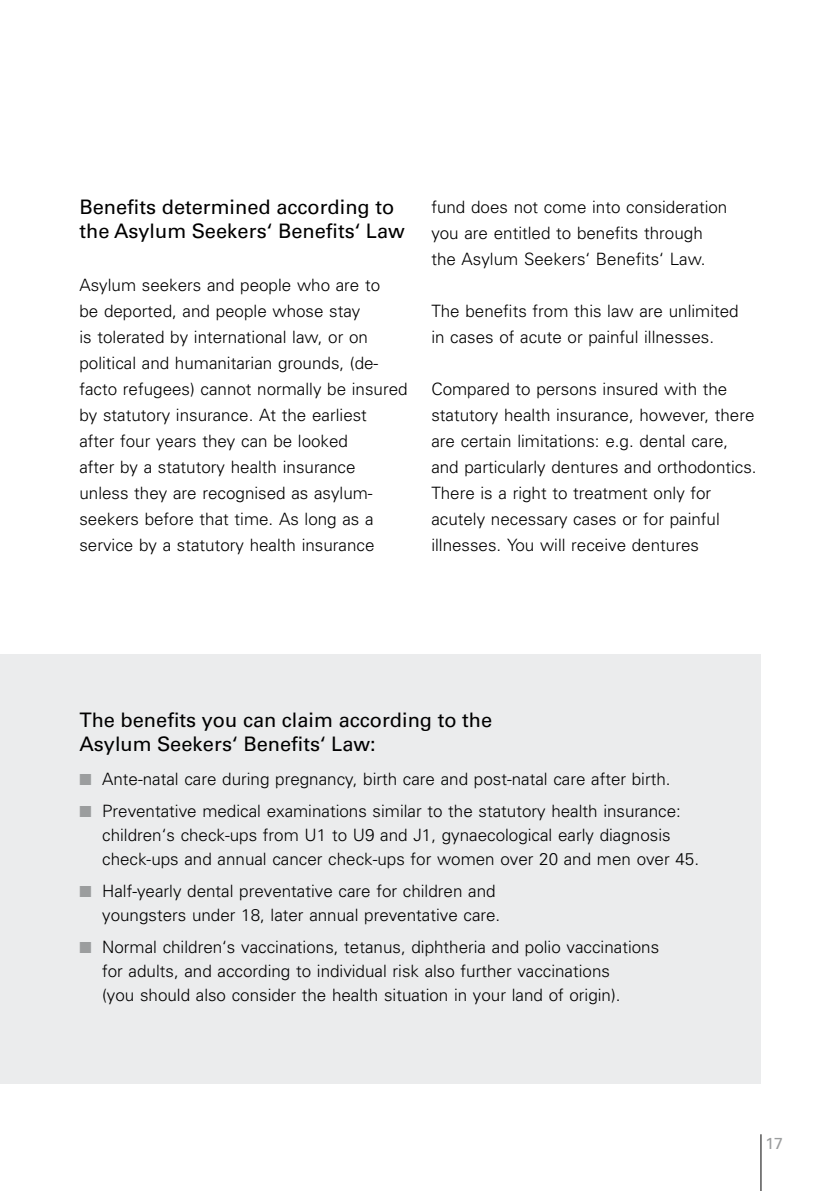
<style>
.page{position:relative;width:840px;height:1191px;background:#fff}
.page>*{position:absolute;margin:0;border:0;box-sizing:border-box;transform-origin:0 0}
.t1{font:20px/24px "Univers LT";color:#000}
.t2{font:300 17px/26px "Univers";color:#000}
.t3{font:16px "Univers LT";color:#9b9d9e}
.s1{color:#9b9d9e}
</style>
<div class="page">
<div style="left:0;top:654px;width:760px;height:429px;background:#ebeced"></div>
<hr style="left:760px;top:1134px;width:1px;height:57px;background:#000">
<p class="t1" style="left:79px;top:195px;width:327px">Benefits determined according to the Asylum Seekers‘ Benefits‘ Law</p>
<p class="t2" style="left:79px;top:271px;width:329px">Asylum seekers and people who are to<br>be deported, and people whose stay<br>is tolerated by international law, or on political and humanitarian grounds, (de&shy;facto refugees) cannot normally be insured by statutory insurance. At the earliest<br>after four years they can be looked<br>after by a statutory health insurance unless they are recognised as asylum&shy;seekers before that time. As long as a service by a statutory health insurance</p>
<p class="t2" style="left:431px;top:193px;width:297px">fund does not come into consideration you are entitled to benefits through the Asylum Seekers‘ Benefits‘ Law.</p>
<p class="t2" style="left:431px;top:297px;width:309px">The benefits from this law are unlimited in cases of acute or painful illnesses.</p>
<p class="t2" style="left:431px;top:375px;width:327px">Compared to persons insured with the statutory health insurance, however, there are certain limitations: e.g. dental care, and particularly dentures and orthodontics.<br>There is a right to treatment only for acutely necessary cases or for painful illnesses. You will receive dentures</p>
<p class="t1" style="left:79px;top:708px;width:414px">The benefits you can claim according to the<br>Asylum Seekers‘ Benefits‘ Law:</p>
<p class="t2" style="left:79px;top:765px;width:592px"><span class="s1">■</span> Ante-natal care during pregnancy, birth care and post-natal care after birth.</p>
<p class="t2" style="left:102px;top:798px;width:598px;line-height:24px;text-indent:-23px"><span class="s1">■</span> Preventative medical examinations similar to the statutory health insurance: children‘s check-ups from U1 to U9 and J1, gynaecological early diagnosis check-ups and annual cancer check-ups for women over 20 and men over 45.</p>
<p class="t2" style="left:79px;top:878px;width:422px;line-height:24px;text-align:right"><span class="s1">■</span> Half-yearly dental preventative care for children and youngsters under 18, later annual preventative care.</p>
<p class="t2" style="left:102px;top:934px;width:558px;line-height:24px;text-indent:-23px"><span class="s1">■</span> Normal children‘s vaccinations, tetanus, diphtheria and polio vaccinations for adults, and according to individual risk also further vaccinations<br>(you should also consider the health situation in your land of origin).</p>
<p class="t3" style="left:765px;top:1134px;width:19px">17</p>
</div>
